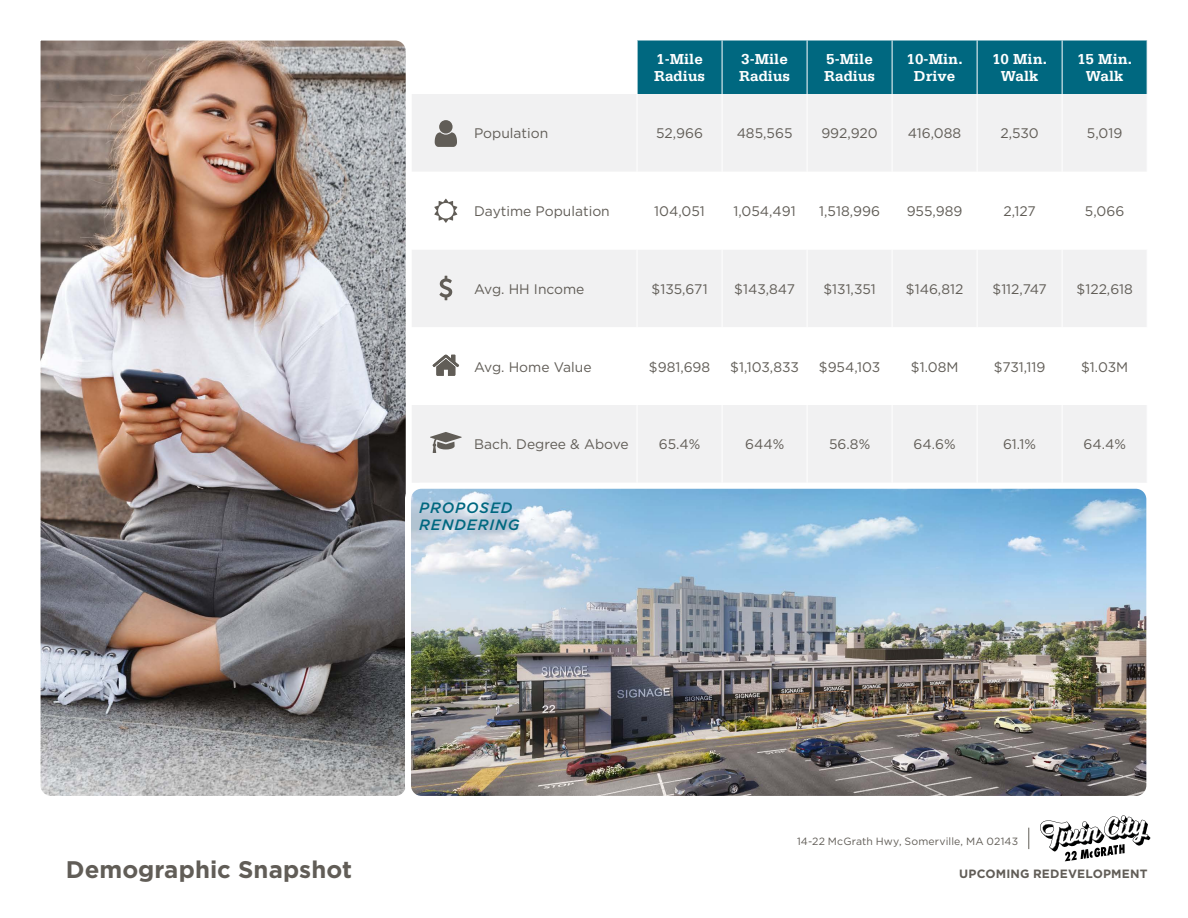
<style>
.page{position:relative;width:1188px;height:918px;background:#fff}
.page>*{position:absolute;margin:0;border:0;box-sizing:border-box;transform-origin:0 0}
.t1{font:700 24px "Gotham";letter-spacing:.005em;color:#615d57}
.t2{font:700 15.3px/16.6px "Serifa Std";color:#fff}
.t3{font:italic 500 15px/16.5px "Gotham";letter-spacing:.06em;color:#006880}
.t4{font:13.8px "Gotham";color:#615d57}
.t5{font:700 12px "Gotham";letter-spacing:.015em;color:#615d57}
.t6{font:10.5px "Gotham";letter-spacing:.015em;color:#615d57}
</style>
<div class="page">
<svg style="left:1029px;top:828px;width:1px;height:21px"></svg>
<svg style="left:1040px;top:815px;width:110px;height:46px"></svg>
<img style="left:40px;top:40px;width:366px;height:756px">
<div style="left:638px;top:40px;width:509px;height:54px;background:#006880"></div>
<div style="left:412px;top:94px;width:734px;height:77px;background:#f1f1f2"></div>
<svg style="left:412px;top:198px;width:734px;height:168px"></svg>
<div style="left:412px;top:405px;width:734px;height:78px;background:#f1f1f2"></div>
<hr style="left:637px;top:94px;width:1px;height:78px;background:#fff">
<hr style="left:637px;top:172px;width:1px;height:78px;background:#fff">
<hr style="left:637px;top:250px;width:1px;height:77px;background:#fff">
<hr style="left:637px;top:327px;width:1px;height:78px;background:#fff">
<hr style="left:637px;top:405px;width:1px;height:78px;background:#fff">
<hr style="left:722px;top:40px;width:1px;height:54px;background:#fff">
<hr style="left:807px;top:40px;width:1px;height:54px;background:#fff">
<hr style="left:892px;top:40px;width:1px;height:54px;background:#fff">
<hr style="left:977px;top:40px;width:1px;height:54px;background:#fff">
<hr style="left:722px;top:94px;width:1px;height:78px;background:#fff">
<hr style="left:807px;top:94px;width:1px;height:78px;background:#fff">
<hr style="left:892px;top:94px;width:1px;height:78px;background:#fff">
<hr style="left:977px;top:94px;width:1px;height:78px;background:#fff">
<hr style="left:722px;top:172px;width:1px;height:78px;background:#fff">
<hr style="left:807px;top:172px;width:1px;height:78px;background:#fff">
<hr style="left:892px;top:172px;width:1px;height:78px;background:#fff">
<hr style="left:977px;top:172px;width:1px;height:78px;background:#fff">
<hr style="left:722px;top:250px;width:1px;height:77px;background:#fff">
<hr style="left:807px;top:250px;width:1px;height:77px;background:#fff">
<hr style="left:892px;top:250px;width:1px;height:77px;background:#fff">
<hr style="left:977px;top:250px;width:1px;height:77px;background:#fff">
<hr style="left:722px;top:327px;width:1px;height:78px;background:#fff">
<hr style="left:807px;top:327px;width:1px;height:78px;background:#fff">
<hr style="left:892px;top:327px;width:1px;height:78px;background:#fff">
<hr style="left:977px;top:327px;width:1px;height:78px;background:#fff">
<hr style="left:722px;top:405px;width:1px;height:78px;background:#fff">
<hr style="left:807px;top:405px;width:1px;height:78px;background:#fff">
<hr style="left:892px;top:405px;width:1px;height:78px;background:#fff">
<hr style="left:977px;top:405px;width:1px;height:78px;background:#fff">
<hr style="left:1062px;top:40px;width:1px;height:54px;background:#fff">
<hr style="left:1062px;top:94px;width:1px;height:78px;background:#fff">
<hr style="left:1062px;top:172px;width:1px;height:78px;background:#fff">
<hr style="left:1062px;top:250px;width:1px;height:77px;background:#fff">
<hr style="left:1062px;top:327px;width:1px;height:78px;background:#fff">
<hr style="left:1062px;top:405px;width:1px;height:78px;background:#fff">
<svg style="left:439px;top:276px;width:13px;height:24px"></svg>
<svg style="left:430px;top:432px;width:32px;height:21px"></svg>
<svg style="left:433px;top:355px;width:26px;height:21px"></svg>
<svg style="left:435px;top:120px;width:22px;height:27px"></svg>
<img style="left:412px;top:490px;width:733px;height:305px">
<div style="left:405px;top:483px;width:747px;height:319px;border:6px solid #fff;border-radius:14px"></div>
<svg style="left:434px;top:199px;width:23px;height:24px"></svg>
<p class="t2" style="left:654px;top:51px;width:52px">1-Mile<br>Radius</p>
<p class="t2" style="left:739px;top:51px;width:52px">3-Mile<br>Radius</p>
<p class="t2" style="left:824px;top:51px;width:52px">5-Mile<br>Radius</p>
<p class="t2" style="left:907px;top:51px;width:57px;text-align:center">10-Min.<br>Drive</p>
<p class="t2" style="left:992px;top:51px;width:57px;text-align:center">10 Min.<br>Walk</p>
<p class="t2" style="left:1077px;top:51px;width:57px;text-align:center">15 Min.<br>Walk</p>
<p class="t4" style="left:474px;top:125px;width:76px">Population</p>
<p class="t4" style="left:656px;top:125px;width:48px">52,966</p>
<p class="t4" style="left:737px;top:125px;width:57px">485,565</p>
<p class="t4" style="left:821px;top:125px;width:58px">992,920</p>
<p class="t4" style="left:908px;top:125px;width:55px">416,088</p>
<p class="t4" style="left:1000px;top:125px;width:40px">2,530</p>
<p class="t4" style="left:1087px;top:125px;width:37px">5,019</p>
<p class="t4" style="left:474px;top:202px;width:137px">Daytime Population</p>
<p class="t4" style="left:654px;top:202px;width:52px">104,051</p>
<p class="t4" style="left:733px;top:202px;width:64px">1,054,491</p>
<p class="t4" style="left:819px;top:202px;width:62px">1,518,996</p>
<p class="t4" style="left:907px;top:202px;width:57px">955,989</p>
<p class="t4" style="left:1003px;top:202px;width:34px">2,127</p>
<p class="t4" style="left:1085px;top:202px;width:41px">5,066</p>
<p class="t4" style="left:474px;top:280px;width:112px">Avg. HH Income</p>
<p class="t4" style="left:652px;top:280px;width:58px">$135,671</p>
<p class="t4" style="left:734px;top:280px;width:62px">$143,847</p>
<p class="t4" style="left:823px;top:280px;width:54px">$131,351</p>
<p class="t4" style="left:906px;top:280px;width:59px">$146,812</p>
<p class="t4" style="left:993px;top:280px;width:56px">$112,747</p>
<p class="t4" style="left:1077px;top:280px;width:58px">$122,618</p>
<p class="t4" style="left:474px;top:358px;width:119px">Avg. Home Value</p>
<p class="t4" style="left:649px;top:358px;width:63px">$981,698</p>
<p class="t4" style="left:730px;top:358px;width:70px">$1,103,833</p>
<p class="t4" style="left:819px;top:358px;width:63px">$954,103</p>
<p class="t4" style="left:911px;top:358px;width:49px">$1.08M</p>
<p class="t4" style="left:994px;top:358px;width:53px">$731,119</p>
<p class="t4" style="left:1081px;top:358px;width:49px">$1.03M</p>
<p class="t4" style="left:474px;top:436px;width:156px">Bach. Degree &amp; Above</p>
<p class="t4" style="left:659px;top:436px;width:43px">65.4%</p>
<p class="t4" style="left:745px;top:436px;width:41px">644%</p>
<p class="t4" style="left:829px;top:436px;width:43px">56.8%</p>
<p class="t4" style="left:914px;top:436px;width:44px">64.6%</p>
<p class="t4" style="left:1003px;top:436px;width:34px">61.1%</p>
<p class="t4" style="left:1083px;top:436px;width:44px">64.4%</p>
<p class="t3" style="left:419px;top:500px;width:102px">PROPOSED<br>RENDERING</p>
<p class="t6" style="left:797px;top:834px;width:223px">14-22 McGrath Hwy, Somerville, MA 02143</p>
<h1 class="t1" style="left:66px;top:854px;width:288px">Demographic Snapshot</h1>
<p class="t5" style="left:959px;top:865px;width:190px">UPCOMING REDEVELOPMENT</p>
</div>
